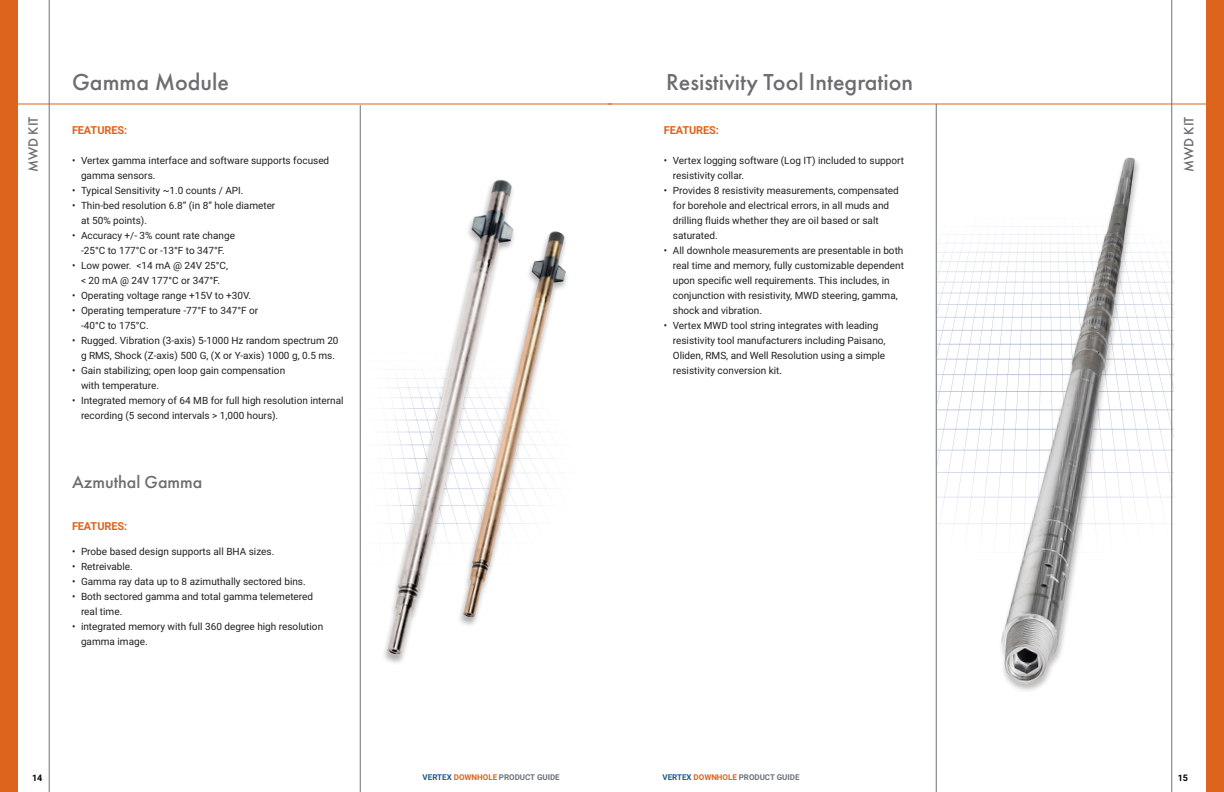
<style>
.page{position:relative;width:1224px;height:792px;background:#fff}
.page>*{position:absolute;margin:0;border:0;box-sizing:border-box;transform-origin:0 0}
.t1{font:500 24px "Futura PT";color:#6c6d70}
.t2{font:500 18px "Futura PT";color:#6c6d70}
.t3{font:500 14px "Futura PT";color:#6c6d70}
.t4{font:700 11px "Roboto";letter-spacing:-.01em;color:#dc641c}
.t5{font:10px/15px "Roboto";color:#231f20}
.t6{font:700 9px "Roboto";color:#000}
.t7{font:700 8px "Roboto";color:#6a747b}
.s1{color:#1f588f}
.s2{color:#dc641c}
</style>
<div class="page">
<hr style="left:13px;top:103px;width:599px;height:1px;background:#dc641c">
<hr style="left:49px;top:0;width:1px;height:792px;background:#6a747b">
<hr style="left:360px;top:105px;width:1px;height:687px;background:#6a747b">
<img style="left:937px;top:219px;width:237px;height:334px">
<hr style="left:936px;top:104px;width:1px;height:688px;background:#6a747b">
<hr style="left:608px;top:103px;width:607px;height:1px;background:#dc641c">
<hr style="left:1172px;top:0;width:1px;height:792px;background:#6a747b">
<img style="left:547px;top:231px;width:20px;height:243px">
<img style="left:359px;top:173px;width:188px;height:498px">
<div style="left:998px;top:156px;width:143px;height:537px;background:#231f20;opacity:.3"></div>
<img style="left:996px;top:156px;width:139px;height:534px">
<div style="left:0;top:0;width:18px;height:792px;background:#dc641c"></div>
<div style="left:1206px;top:0;width:18px;height:792px;background:#dc641c"></div>
<p class="t1" style="left:72px;top:68px;width:159px">Gamma Module</p>
<p class="t1" style="left:666px;top:68px;width:249px">Resistivity Tool Integration</p>
<p class="t3" style="left:25px;top:172px;width:57px;rotate:-90deg">MWD KIT</p>
<p class="t4" style="left:664px;top:123px;width:57px">FEATURES:</p>
<p class="t4" style="left:72px;top:123px;width:57px">FEATURES:</p>
<p class="t5" style="left:81px;top:153px;width:250px;text-indent:-9px">• Vertex gamma interface and software supports focused gamma sensors.</p>
<p class="t5" style="left:72px;top:183px;width:172px">• Typical Sensitivity ~1.0 counts / API.</p>
<p class="t5" style="left:81px;top:198px;width:196px;text-indent:-9px">• Thin-bed resolution 6.8” (in 8” hole diameter at 50% points).</p>
<p class="t5" style="left:72px;top:228px;width:165px;text-align:center">• Accuracy +/- 3% count rate change -25°C to 177°C or -13°F to 347°F.</p>
<p class="t5" style="left:72px;top:258px;width:158px;text-align:center">• Low power. &lt;14 mA @ 24V 25°C, &lt; 20 mA @ 24V 177°C or 347°F.</p>
<p class="t5" style="left:72px;top:288px;width:179px">• Operating voltage range +15V to +30V.</p>
<p class="t5" style="left:81px;top:303px;width:179px;text-indent:-9px">• Operating temperature -77°F to 347°F or -40°C to 175°C.</p>
<p class="t5" style="left:72px;top:333px;width:268px;text-align:center">• Rugged. Vibration (3-axis) 5-1000 Hz random spectrum 20 g RMS, Shock (Z-axis) 500 G, (X or Y-axis) 1000 g, 0.5 ms.</p>
<p class="t5" style="left:81px;top:363px;width:206px;text-indent:-9px">• Gain stabilizing; open loop gain compensation with temperature.</p>
<p class="t5" style="left:81px;top:393px;width:264px;text-indent:-9px">• Integrated memory of 64 MB for full high resolution internal recording (5 second intervals &gt; 1,000 hours).</p>
<p class="t5" style="left:673px;top:153px;width:233px;text-indent:-9px">• Vertex logging software (Log IT) included to support resistivity collar.</p>
<p class="t5" style="left:673px;top:183px;width:228px;text-indent:-9px">• Provides 8 resistivity measurements, compensated for borehole and electrical errors, in all muds and drilling fluids whether they are oil based or salt saturated.</p>
<p class="t5" style="left:673px;top:243px;width:233px;text-indent:-9px">• All downhole measurements are presentable in both real time and memory, fully customizable dependent upon specific well requirements. This includes, in conjunction with resistivity, MWD steering, gamma, shock and vibration.</p>
<p class="t5" style="left:673px;top:318px;width:214px;text-indent:-9px">• Vertex MWD tool string integrates with leading resistivity tool manufacturers including Paisano, Oliden, RMS, and Well Resolution using a simple resistivity conversion kit.</p>
<p class="t2" style="left:72px;top:471px;width:132px">Azmuthal Gamma</p>
<p class="t4" style="left:72px;top:519px;width:57px">FEATURES:</p>
<p class="t5" style="left:72px;top:544px;width:202px">• Probe based design supports all BHA sizes.</p>
<p class="t5" style="left:72px;top:559px;width:61px">• Retreivable.</p>
<p class="t5" style="left:72px;top:574px;width:234px">• Gamma ray data up to 8 azimuthally sectored bins.</p>
<p class="t5" style="left:81px;top:589px;width:234px;text-indent:-9px">• Both sectored gamma and total gamma telemetered real time.</p>
<p class="t5" style="left:81px;top:619px;width:244px;text-indent:-9px">• integrated memory with full 360 degree high resolution gamma image.</p>
<p class="t3" style="left:1180px;top:172px;width:57px;rotate:-90deg">MWD KIT</p>
<p class="t6" style="left:32px;top:771px;width:12px">14</p>
<p class="t7" style="left:423px;top:772px;width:139px"><span class="s1">VERTEX</span> <span class="s2">DOWNHOLE</span> PRODUCT GUIDE</p>
<p class="t7" style="left:662px;top:772px;width:139px"><span class="s1">VERTEX</span> <span class="s2">DOWNHOLE</span> PRODUCT GUIDE</p>
<p class="t6" style="left:1178px;top:771px;width:12px">15</p>
</div>
